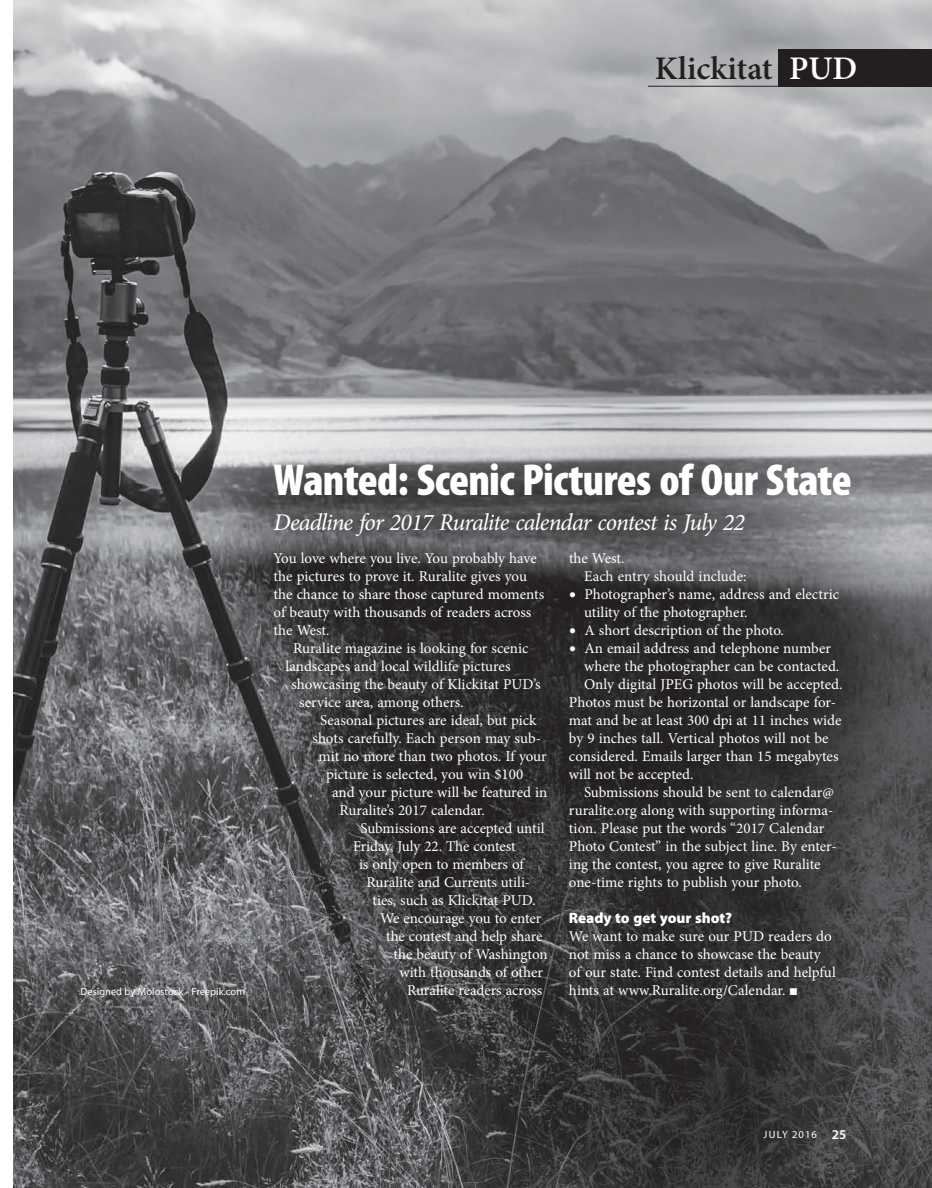
<style>
.page{position:relative;width:932px;height:1188px;background:#fff}
.page>*{position:absolute;margin:0;border:0;box-sizing:border-box;transform-origin:0 0}
.t1{font:900 condensed 45px "Myriad Pro";letter-spacing:-.015em;color:#fff}
.t2{font:600 33px "Minion Pro";color:#231f20}
.t3{font:italic 24px "Minion Pro";letter-spacing:-.035em;color:#fff}
.t4{font:15px/18px "Minion Pro";letter-spacing:-.005em;color:#fff}
.t5{font:900 15px "Myriad Pro";letter-spacing:-.005em;color:#fff}
.t6{font:10.5px "Myriad Pro";color:#fff}
.t7{font:10.5px "Myriad Pro";letter-spacing:.1em;color:#fff}
.s1{color:#fff}
.s2{font-size:19.5px}
.s3{font-weight:600;font-size:13.5px}
</style>
<div class="page">
<img style="left:14px;top:0;width:918px;height:1188px">
<div style="left:778px;top:49px;width:154px;height:38px;background:#231f20"></div>
<hr style="left:648px;top:86px;width:161px;height:1px;background:#231f20">
<h2 class="t2" style="left:655px;top:45px;width:204px">Klickitat <span class="s1">PUD</span></h2>
<p class="t6" style="left:80px;top:985px;width:166px">Designed by Molostock - Freepik.com</p>
<h1 class="t1" style="left:273px;top:451px;width:579px">Wanted: Scenic Pictures of Our State</h1>
<h3 class="t3" style="left:273px;top:505px;width:473px">Deadline for 2017 Ruralite calendar contest is July 22</h3>
<p class="t4" style="left:273px;top:549px;width:272px">You love where you live. You probably have the pictures to prove it. Ruralite gives you the chance to share those captured moments of beauty with thousands of readers across the West.</p>
<p class="t4" style="left:293px;top:639px;width:237px">Ruralite magazine is looking for scenic</p>
<p class="t4" style="left:285px;top:657px;width:226px">landscapes and local wildlife pictures</p>
<p class="t4" style="left:291px;top:675px;width:250px">showcasing the beauty of Klickitat PUD’s</p>
<p class="t4" style="left:299px;top:693px;width:166px">service area, among others.</p>
<p class="t4" style="left:320px;top:711px;width:218px">Seasonal pictures are ideal, but pick</p>
<p class="t4" style="left:312px;top:729px;width:230px">shots carefully. Each person may sub-</p>
<p class="t4" style="left:318px;top:747px;width:230px">mit no more than two photos. If your</p>
<p class="t4" style="left:326px;top:765px;width:199px">picture is selected, you win $100</p>
<p class="t4" style="left:332px;top:783px;width:217px">and your picture will be featured in</p>
<p class="t4" style="left:339px;top:801px;width:147px">Ruralite’s 2017 calendar.</p>
<p class="t4" style="left:360px;top:819px;width:185px">Submissions are accepted until</p>
<p class="t4" style="left:353px;top:837px;width:164px">Friday, July 22. The contest</p>
<p class="t4" style="left:359px;top:855px;width:166px">is only open to members of</p>
<p class="t4" style="left:366px;top:873px;width:165px">Ruralite and Currents utili-</p>
<p class="t4" style="left:372px;top:891px;width:164px">ties, such as Klickitat PUD.</p>
<p class="t4" style="left:380px;top:909px;width:163px">We encourage you to enter</p>
<p class="t4" style="left:386px;top:927px;width:158px">the contest and help share</p>
<p class="t4" style="left:393px;top:945px;width:155px">the beauty of Washington</p>
<p class="t4" style="left:399px;top:963px;width:145px">with thousands of other</p>
<p class="t4" style="left:407px;top:981px;width:137px">Ruralite readers across</p>
<p class="t4" style="left:584px;top:549px;width:164px;text-indent:-15px">the West.<br>Each entry should include:</p>
<p class="t4" style="left:584px;top:585px;width:257px;text-indent:-15px"><span class="s2">•</span> Photographer’s name, address and electric utility of the photographer.</p>
<p class="t4" style="left:569px;top:621px;width:216px"><span class="s2">•</span> A short description of the photo.</p>
<p class="t4" style="left:569px;top:639px;width:263px"><span class="s2">•</span> An email address and telephone number</p>
<p class="t4" style="left:584px;top:657px;width:257px">where the photographer can be contacted.</p>
<p class="t4" style="left:584px;top:675px;width:260px">Only digital JPEG photos will be accepted.</p>
<p class="t4" style="left:569px;top:693px;width:269px">Photos must be horizontal or landscape for-</p>
<p class="t4" style="left:569px;top:711px;width:274px">mat and be at least 300 dpi at 11 inches wide</p>
<p class="t4" style="left:569px;top:729px;width:261px">by 9 inches tall. Vertical photos will not be</p>
<p class="t4" style="left:569px;top:747px;width:271px">considered. Emails larger than 15 megabytes</p>
<p class="t4" style="left:569px;top:765px;width:126px">will not be accepted.</p>
<p class="t4" style="left:584px;top:783px;width:251px">Submissions should be sent to calendar@</p>
<p class="t4" style="left:569px;top:801px;width:266px">ruralite.org along with supporting informa-</p>
<p class="t4" style="left:569px;top:819px;width:257px">tion. Please put the words “2017 Calendar</p>
<p class="t4" style="left:569px;top:837px;width:269px">Photo Contest” in the subject line. By enter-</p>
<p class="t4" style="left:569px;top:855px;width:253px">ing the contest, you agree to give Ruralite</p>
<p class="t4" style="left:569px;top:873px;width:234px">one-time rights to publish your photo.</p>
<p class="t5" style="left:569px;top:907px;width:165px">Ready to get your shot?</p>
<p class="t4" style="left:569px;top:927px;width:268px">We want to make sure our PUD readers do not miss a chance to showcase the beauty of our state. Find contest details and helpful hints at www.Ruralite.org/Calendar. ■</p>
<p class="t7" style="left:763px;top:1129px;width:84px">JULY 2016 <span class="s3">25</span></p>
</div>
